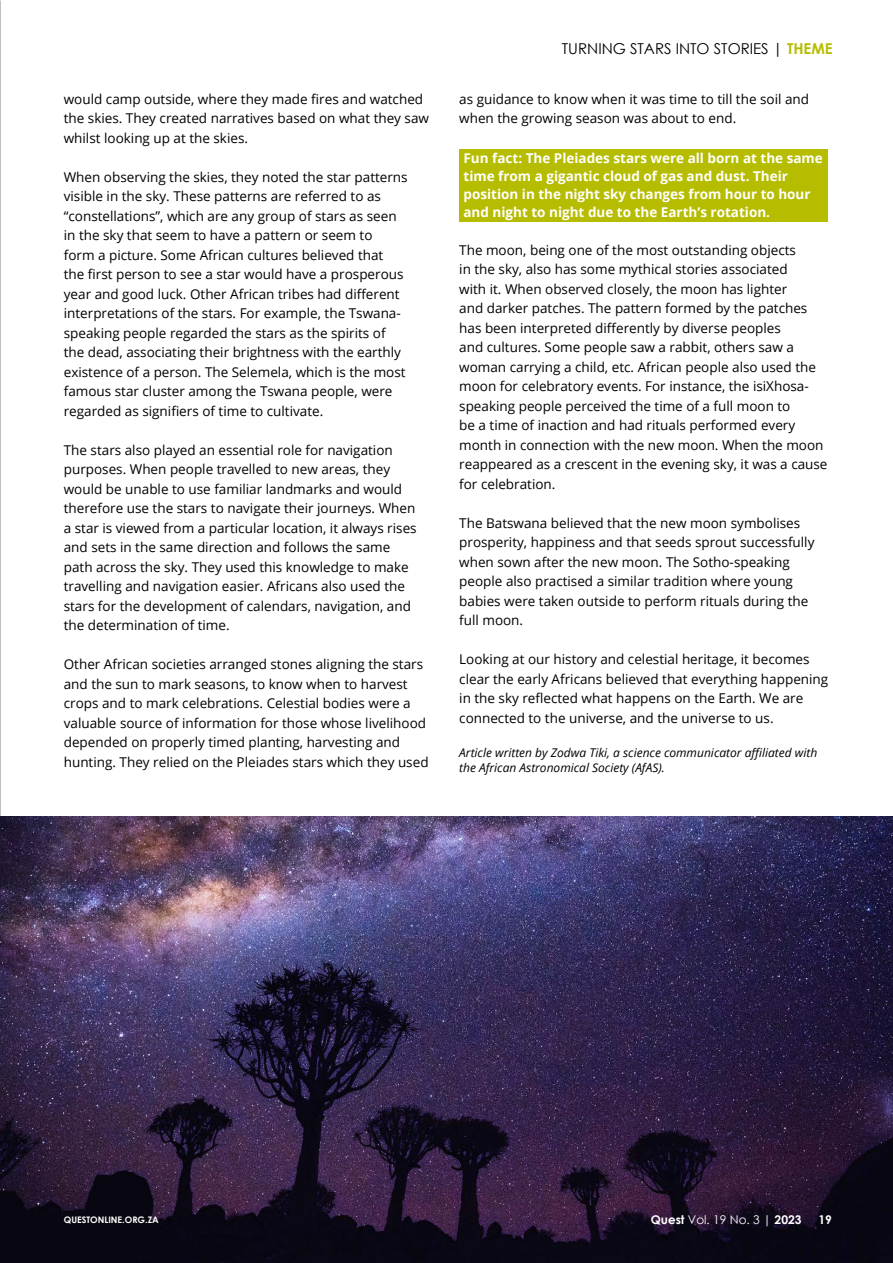
<style>
.page{position:relative;width:893px;height:1263px;background:#fff}
.page>*{position:absolute;margin:0;border:0;box-sizing:border-box;transform-origin:0 0}
.t1{font:15px "Century Gothic";color:#000}
.t2{font:13.5px/19.5px "Open Sans";color:#000}
.t3{font:700 13.5px/18px "Open Sans";color:#fff}
.t4{font:italic 12px/15px "Open Sans";color:#000}
.t5{font:12px "Century Gothic";color:#fff}
.t6{font:700 12px "Century Gothic";color:#fff}
.t7{font:700 9px "Century Gothic";color:#fff}
.s1{font-weight:700;color:#b6bd00}
.s2{font-weight:700}
</style>
<div class="page">
<img style="left:0;top:42px;width:1px;height:842px">
<div style="left:459px;top:149px;width:369px;height:73px;background:#b6bd00"></div>
<img style="left:0;top:817px;width:893px;height:446px">
<p class="t2" style="left:64px;top:89px;width:367px">would camp outside, where they made fires and watched the skies. They created narratives based on what they saw whilst looking up at the skies.</p>
<p class="t2" style="left:64px;top:167px;width:345px">When observing the skies, they noted the star patterns visible in the sky. These patterns are referred to as “constellations”, which are any group of stars as seen in the sky that seem to have a pattern or seem to<br>form a picture. Some African cultures believed that<br>the first person to see a star would have a prosperous year and good luck. Other African tribes had different interpretations of the stars. For example, the Tswana&shy;speaking people regarded the stars as the spirits of the dead, associating their brightness with the earthly existence of a person. The Selemela, which is the most famous star cluster among the Tswana people, were regarded as signifiers of time to cultivate.</p>
<p class="t2" style="left:64px;top:440px;width:354px">The stars also played an essential role for navigation purposes. When people travelled to new areas, they would be unable to use familiar landmarks and would therefore use the stars to navigate their journeys. When a star is viewed from a particular location, it always rises and sets in the same direction and follows the same path across the sky. They used this knowledge to make travelling and navigation easier. Africans also used the stars for the development of calendars, navigation, and the determination of time.</p>
<p class="t2" style="left:64px;top:654px;width:366px">Other African societies arranged stones aligning the stars and the sun to mark seasons, to know when to harvest crops and to mark celebrations. Celestial bodies were a valuable source of information for those whose livelihood depended on properly timed planting, harvesting and hunting. They relied on the Pleiades stars which they used</p>
<p class="t1" style="left:562px;top:38px;width:272px">TURNING STARS INTO STORIES | <span class="s1">THEME</span></p>
<p class="t2" style="left:459px;top:89px;width:351px">as guidance to know when it was time to till the soil and when the growing season was about to end.</p>
<p class="t3" style="left:463px;top:149px;width:361px">Fun fact: The Pleiades stars were all born at the same time from a gigantic cloud of gas and dust. Their position in the night sky changes from hour to hour and night to night due to the Earth’s rotation.</p>
<p class="t2" style="left:459px;top:240px;width:370px">The moon, being one of the most outstanding objects<br>in the sky, also has some mythical stories associated<br>with it. When observed closely, the moon has lighter<br>and darker patches. The pattern formed by the patches has been interpreted differently by diverse peoples<br>and cultures. Some people saw a rabbit, others saw a woman carrying a child, etc. African people also used the moon for celebratory events. For instance, the isiXhosa&shy;speaking people perceived the time of a full moon to<br>be a time of inaction and had rituals performed every month in connection with the new moon. When the moon reappeared as a crescent in the evening sky, it was a cause for celebration.</p>
<p class="t2" style="left:459px;top:513px;width:357px">The Batswana believed that the new moon symbolises prosperity, happiness and that seeds sprout successfully when sown after the new moon. The Sotho-speaking people also practised a similar tradition where young babies were taken outside to perform rituals during the full moon.</p>
<p class="t2" style="left:459px;top:649px;width:371px">Looking at our history and celestial heritage, it becomes clear the early Africans believed that everything happening in the sky reflected what happens on the Earth. We are connected to the universe, and the universe to us.</p>
<p class="t4" style="left:459px;top:745px;width:360px">Article written by Zodwa Tiki, a science communicator affiliated with the African Astronomical Society (AfAS).</p>
<p class="t7" style="left:64px;top:1213px;width:97px">QUESTONLINE.ORG.ZA</p>
<p class="t5" style="left:651px;top:1211px;width:152px"><span class="s2">Quest</span> Vol. 19 No. 3 | <span class="s2">2023</span></p>
<p class="t6" style="left:818px;top:1210px;width:15px">19</p>
</div>
